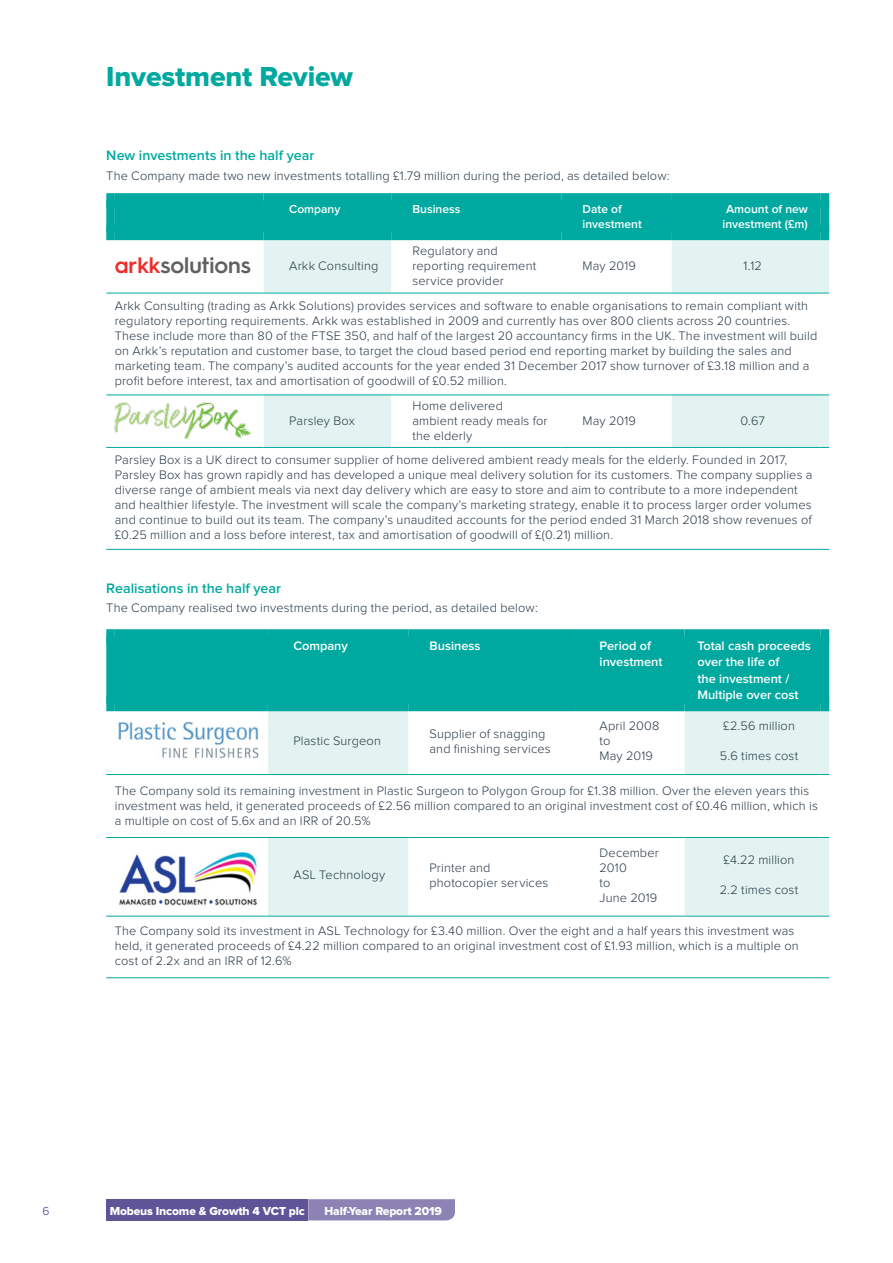
<style>
.page{position:relative;width:893px;height:1263px;background:#fff}
.page>*{position:absolute;margin:0;border:0;box-sizing:border-box;transform-origin:0 0}
.t1{font:28.5px "Proxima Nova Extrabld";letter-spacing:-.005em;color:#00a9a0}
.t2{font:600 22.5px "Hurme Geometric Sans 3";color:#5e5f5f}
.t3{font:600 14.25px "Proxima Nova";color:#00a9a0}
.t4{font:300 12.75px/15px "Proxima Nova";letter-spacing:.01em;color:#263746}
.t5{font:600 12.75px/16.5px "Proxima Nova";color:#fff}
.t6{font:600 12px/15px "Proxima Nova";color:#fff}
.t7{font:12px "Proxima Nova Extrabld";letter-spacing:-.01em;color:#fff}
.t8{font:300 12px "Proxima Nova";color:#482f91}
.s1{color:#ee2d29}
</style>
<div class="page">
<div style="left:106px;top:1199px;width:202px;height:21px;background:#5f5497"></div>
<div style="left:308px;top:1199px;width:147px;height:21px;background:#8c82b3"></div>
<div style="left:106px;top:208px;width:723px;height:17px;background:#00a9a0"></div>
<svg style="left:264px;top:240px;width:565px;height:207px"></svg>
<div style="left:106px;top:193px;width:9px;height:15px;background:#00a9a0"></div>
<div style="left:115px;top:193px;width:149px;height:15px;background:#00a9a0"></div>
<div style="left:264px;top:193px;width:127px;height:15px;background:#00a9a0"></div>
<div style="left:391px;top:193px;width:170px;height:15px;background:#00a9a0"></div>
<div style="left:561px;top:193px;width:111px;height:15px;background:#00a9a0"></div>
<div style="left:672px;top:193px;width:149px;height:15px;background:#00a9a0"></div>
<div style="left:821px;top:193px;width:8px;height:15px;background:#00a9a0"></div>
<div style="left:106px;top:225px;width:9px;height:15px;background:#00a9a0"></div>
<div style="left:115px;top:225px;width:149px;height:15px;background:#00a9a0"></div>
<div style="left:264px;top:225px;width:127px;height:15px;background:#00a9a0"></div>
<div style="left:391px;top:225px;width:170px;height:15px;background:#00a9a0"></div>
<div style="left:561px;top:225px;width:111px;height:15px;background:#00a9a0"></div>
<div style="left:672px;top:225px;width:149px;height:15px;background:#00a9a0"></div>
<div style="left:821px;top:225px;width:8px;height:15px;background:#00a9a0"></div>
<hr style="left:115px;top:293px;width:149px;height:1px;background:#00a9a0">
<hr style="left:264px;top:293px;width:127px;height:1px;background:#00a9a0">
<hr style="left:391px;top:293px;width:170px;height:1px;background:#00a9a0">
<hr style="left:561px;top:293px;width:111px;height:1px;background:#00a9a0">
<hr style="left:672px;top:293px;width:149px;height:1px;background:#00a9a0">
<hr style="left:115px;top:395px;width:149px;height:1px;background:#00a9a0">
<hr style="left:264px;top:395px;width:127px;height:1px;background:#00a9a0">
<hr style="left:391px;top:395px;width:170px;height:1px;background:#00a9a0">
<hr style="left:561px;top:395px;width:111px;height:1px;background:#00a9a0">
<hr style="left:672px;top:395px;width:149px;height:1px;background:#00a9a0">
<img style="left:115px;top:403px;width:136px;height:36px">
<hr style="left:115px;top:447px;width:149px;height:1px;background:#00a9a0">
<hr style="left:264px;top:447px;width:127px;height:1px;background:#00a9a0">
<hr style="left:391px;top:447px;width:170px;height:1px;background:#00a9a0">
<hr style="left:561px;top:447px;width:111px;height:1px;background:#00a9a0">
<hr style="left:672px;top:447px;width:149px;height:1px;background:#00a9a0">
<hr style="left:106px;top:549px;width:158px;height:1px;background:#00a9a0">
<hr style="left:264px;top:549px;width:127px;height:1px;background:#00a9a0">
<hr style="left:391px;top:549px;width:170px;height:1px;background:#00a9a0">
<hr style="left:561px;top:549px;width:111px;height:1px;background:#00a9a0">
<hr style="left:672px;top:549px;width:157px;height:1px;background:#00a9a0">
<div style="left:106px;top:644px;width:723px;height:52px;background:#00a9a0"></div>
<svg style="left:268px;top:711px;width:561px;height:205px"></svg>
<div style="left:106px;top:629px;width:9px;height:15px;background:#00a9a0"></div>
<div style="left:115px;top:629px;width:153px;height:15px;background:#00a9a0"></div>
<div style="left:268px;top:629px;width:140px;height:15px;background:#00a9a0"></div>
<div style="left:408px;top:629px;width:166px;height:15px;background:#00a9a0"></div>
<div style="left:574px;top:629px;width:111px;height:15px;background:#00a9a0"></div>
<div style="left:685px;top:629px;width:136px;height:15px;background:#00a9a0"></div>
<div style="left:821px;top:629px;width:8px;height:15px;background:#00a9a0"></div>
<div style="left:106px;top:696px;width:9px;height:15px;background:#00a9a0"></div>
<div style="left:115px;top:696px;width:153px;height:15px;background:#00a9a0"></div>
<div style="left:268px;top:696px;width:140px;height:15px;background:#00a9a0"></div>
<div style="left:408px;top:696px;width:166px;height:15px;background:#00a9a0"></div>
<div style="left:574px;top:696px;width:111px;height:15px;background:#00a9a0"></div>
<div style="left:685px;top:696px;width:136px;height:15px;background:#00a9a0"></div>
<div style="left:821px;top:696px;width:8px;height:15px;background:#00a9a0"></div>
<hr style="left:115px;top:837px;width:153px;height:1px;background:#00a9a0">
<hr style="left:115px;top:977px;width:153px;height:1px;background:#00a9a0">
<hr style="left:268px;top:977px;width:140px;height:1px;background:#00a9a0">
<hr style="left:408px;top:977px;width:166px;height:1px;background:#00a9a0">
<hr style="left:574px;top:977px;width:111px;height:1px;background:#00a9a0">
<hr style="left:685px;top:977px;width:136px;height:1px;background:#00a9a0">
<hr style="left:268px;top:837px;width:140px;height:1px;background:#00a9a0">
<hr style="left:408px;top:837px;width:166px;height:1px;background:#00a9a0">
<hr style="left:574px;top:837px;width:111px;height:1px;background:#00a9a0">
<hr style="left:685px;top:837px;width:136px;height:1px;background:#00a9a0">
<img style="left:118px;top:722px;width:141px;height:37px">
<hr style="left:115px;top:774px;width:153px;height:1px;background:#00a9a0">
<hr style="left:268px;top:774px;width:140px;height:1px;background:#00a9a0">
<hr style="left:408px;top:774px;width:166px;height:1px;background:#00a9a0">
<hr style="left:574px;top:774px;width:111px;height:1px;background:#00a9a0">
<hr style="left:685px;top:774px;width:136px;height:1px;background:#00a9a0">
<img style="left:119px;top:852px;width:139px;height:54px">
<hr style="left:115px;top:916px;width:153px;height:1px;background:#00a9a0">
<hr style="left:268px;top:916px;width:140px;height:1px;background:#00a9a0">
<hr style="left:408px;top:916px;width:166px;height:1px;background:#00a9a0">
<hr style="left:574px;top:916px;width:111px;height:1px;background:#00a9a0">
<hr style="left:685px;top:916px;width:136px;height:1px;background:#00a9a0">
<h1 class="t1" style="left:106px;top:64px;width:248px">Investment Review</h1>
<p class="t3" style="left:106px;top:149px;width:210px">New investments in the half year</p>
<p class="t4" style="left:106px;top:169px;width:565px">The Company made two new investments totalling £1.79 million during the period, as detailed below:</p>
<p class="t6" style="left:289px;top:202px;width:53px">Company</p>
<p class="t6" style="left:412px;top:202px;width:49px">Business</p>
<p class="t6" style="left:583px;top:202px;width:61px">Date of investment</p>
<p class="t6" style="left:722px;top:202px;width:87px;text-align:center">Amount of new investment (£m)</p>
<h2 class="t2" style="left:115px;top:250px;width:138px"><span class="s1">arkk</span>solutions</h2>
<p class="t4" style="left:289px;top:259px;width:91px">Arkk Consulting</p>
<p class="t4" style="left:412px;top:244px;width:125px">Regulatory and reporting requirement service provider</p>
<p class="t4" style="left:583px;top:259px;width:55px">May 2019</p>
<p class="t4" style="left:743px;top:259px;width:20px">1.12</p>
<p class="t4" style="left:115px;top:299px;width:704px">Arkk Consulting (trading as Arkk Solutions) provides services and software to enable organisations to remain compliant with regulatory reporting requirements. Arkk was established in 2009 and currently has over 800 clients across 20 countries.<br>These include more than 80 of the FTSE 350, and half of the largest 20 accountancy firms in the UK. The investment will build on Arkk’s reputation and customer base, to target the cloud based period end reporting market by building the sales and marketing team. The company’s audited accounts for the year ended 31 December 2017 show turnover of £3.18 million and a profit before interest, tax and amortisation of goodwill of £0.52 million.</p>
<p class="t4" style="left:289px;top:413px;width:67px">Parsley Box</p>
<p class="t4" style="left:412px;top:398px;width:137px">Home delivered ambient ready meals for the elderly</p>
<p class="t4" style="left:583px;top:413px;width:55px">May 2019</p>
<p class="t4" style="left:740px;top:413px;width:26px">0.67</p>
<p class="t4" style="left:115px;top:453px;width:699px">Parsley Box is a UK direct to consumer supplier of home delivered ambient ready meals for the elderly. Founded in 2017, Parsley Box has grown rapidly and has developed a unique meal delivery solution for its customers. The company supplies a diverse range of ambient meals via next day delivery which are easy to store and aim to contribute to a more independent and healthier lifestyle. The investment will scale the company’s marketing strategy, enable it to process larger order volumes and continue to build out its team. The company’s unaudited accounts for the period ended 31 March 2018 show revenues of £0.25 million and a loss before interest, tax and amortisation of goodwill of £(0.21) million.</p>
<p class="t3" style="left:106px;top:582px;width:176px">Realisations in the half year</p>
<p class="t4" style="left:106px;top:601px;width:433px">The Company realised two investments during the period, as detailed below:</p>
<p class="t5" style="left:293px;top:638px;width:56px">Company</p>
<p class="t5" style="left:429px;top:638px;width:52px">Business</p>
<p class="t5" style="left:600px;top:638px;width:64px">Period of investment</p>
<p class="t5" style="left:697px;top:638px;width:115px">Total cash proceeds over the life of<br>the investment /<br>Multiple over cost</p>
<p class="t4" style="left:293px;top:734px;width:89px">Plastic Surgeon</p>
<p class="t4" style="left:429px;top:726px;width:123px">Supplier of snagging and finishing services</p>
<p class="t4" style="left:600px;top:719px;width:61px">April 2008 to<br>May 2019</p>
<p class="t4" style="left:723px;top:719px;width:73px">£2.56 million</p>
<p class="t4" style="left:720px;top:749px;width:80px">5.6 times cost</p>
<p class="t4" style="left:115px;top:783px;width:704px">The Company sold its remaining investment in Plastic Surgeon to Polygon Group for £1.38 million. Over the eleven years this investment was held, it generated proceeds of £2.56 million compared to an original investment cost of £0.46 million, which is a multiple on cost of 5.6x and an IRR of 20.5%</p>
<p class="t4" style="left:600px;top:845px;width:61px">December<br>2010<br>to<br>June 2019</p>
<p class="t4" style="left:724px;top:853px;width:72px">£4.22 million</p>
<p class="t4" style="left:293px;top:868px;width:93px">ASL Technology</p>
<p class="t4" style="left:429px;top:860px;width:120px">Printer and photocopier services</p>
<p class="t4" style="left:720px;top:883px;width:80px">2.2 times cost</p>
<p class="t4" style="left:115px;top:924px;width:685px">The Company sold its investment in ASL Technology for £3.40 million. Over the eight and a half years this investment was held, it generated proceeds of £4.22 million compared to an original investment cost of £1.93 million, which is a multiple on cost of 2.2x and an IRR of 12.6%</p>
<p class="t8" style="left:43px;top:1205px;width:9px">6</p>
<p class="t7" style="left:110px;top:1205px;width:197px">Mobeus Income &amp; Growth 4 VCT plc</p>
<p class="t7" style="left:324px;top:1205px;width:119px">Half-Year Report 2019</p>
</div>
